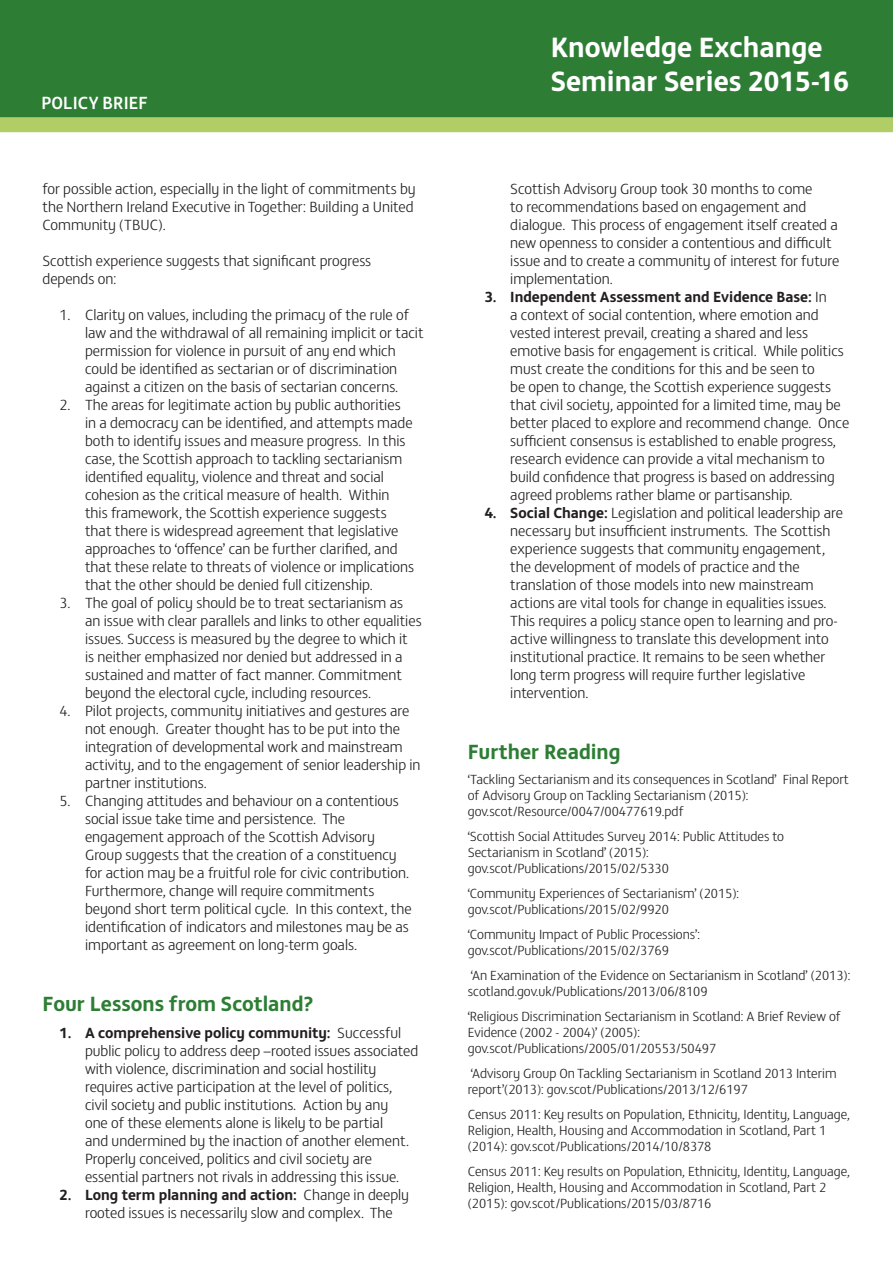
<style>
.page{position:relative;width:893px;height:1263px;background:#fff}
.page>*{position:absolute;margin:0;border:0;box-sizing:border-box;transform-origin:0 0}
.t1{font:700 28.5px/34.2px "FS Matthew";color:#fff}
.t2{font:700 21px "FS Matthew";color:#2d7e34}
.t3{font:500 18px "FS Matthew";color:#fff}
.t4{font:300 15px/18px "FS Matthew";color:#231f20}
.t5{font:300 13.5px/16.2px "FS Matthew";color:#231f20}
.s1{font-weight:700}
</style>
<div class="page">
<div style="left:0;top:0;width:893px;height:119px;background:#2d7e34"></div>
<div style="left:0;top:117px;width:893px;height:15px;background:#b1ce66"></div>
<p class="t3" style="left:41px;top:89px;width:108px">POLICY BRIEF</p>
<p class="t4" style="left:43px;top:179px;width:375px">for possible action, especially in the light of commitments by the Northern Ireland Executive in Together: Building a United<br>Community (TBUC).</p>
<p class="t4" style="left:43px;top:251px;width:330px">Scottish experience suggests that significant progress depends on:</p>
<p class="t4" style="left:85px;top:305px;width:340px;text-indent:-26px">1. Clarity on values, including the primacy of the rule of law and the withdrawal of all remaining implicit or tacit permission for violence in pursuit of any end which could be identified as sectarian or of discrimination against a citizen on the basis of sectarian concerns.</p>
<p class="t4" style="left:85px;top:395px;width:331px;text-indent:-26px">2. The areas for legitimate action by public authorities in a democracy can be identified, and attempts made both to identify issues and measure progress. In this case, the Scottish approach to tackling sectarianism identified equality, violence and threat and social cohesion as the critical measure of health. Within this framework, the Scottish experience suggests that there is widespread agreement that legislative approaches to ‘offence’ can be further clarified, and that these relate to threats of violence or implications that the other should be denied full citizenship.</p>
<p class="t4" style="left:85px;top:593px;width:338px;text-indent:-26px">3. The goal of policy should be to treat sectarianism as an issue with clear parallels and links to other equalities issues. Success is measured by the degree to which it<br>is neither emphasized nor denied but addressed in a sustained and matter of fact manner. Commitment beyond the electoral cycle, including resources.</p>
<p class="t4" style="left:85px;top:701px;width:337px;text-indent:-26px">4. Pilot projects, community initiatives and gestures are not enough. Greater thought has to be put into the integration of developmental work and mainstream activity, and to the engagement of senior leadership in partner institutions.</p>
<p class="t4" style="left:85px;top:791px;width:328px;text-indent:-26px">5. Changing attitudes and behaviour on a contentious social issue take time and persistence. The engagement approach of the Scottish Advisory Group suggests that the creation of a constituency for action may be a fruitful role for civic contribution.<br>Furthermore, change will require commitments beyond short term political cycle. In this context, the identification of indicators and milestones may be as important as agreement on long-term goals.</p>
<p class="t2" style="left:43px;top:987px;width:273px">Four Lessons from Scotland?</p>
<p class="t4" style="left:85px;top:1023px;width:335px;text-indent:-26px"><span class="s1">1. A comprehensive policy community:</span> Successful public policy to address deep –rooted issues associated with violence, discrimination and social hostility requires active participation at the level of politics, civil society and public institutions. Action by any<br>one of these elements alone is likely to be partial<br>and undermined by the inaction of another element.<br>Properly conceived, politics and civil society are essential partners not rivals in addressing this issue.</p>
<p class="t4" style="left:85px;top:1185px;width:326px;text-indent:-26px"><span class="s1">2. Long term planning and action:</span> Change in deeply rooted issues is necessarily slow and complex. The</p>
<h1 class="t1" style="left:551px;top:27px;width:300px">Knowledge Exchange<br>Seminar Series 2015-16</h1>
<p class="t4" style="left:510px;top:179px;width:331px">Scottish Advisory Group took 30 months to come<br>to recommendations based on engagement and dialogue. This process of engagement itself created a new openness to consider a contentious and difficult issue and to create a community of interest for future implementation.</p>
<p class="t4" style="left:510px;top:287px;width:341px;text-indent:-26px"><span class="s1">3. Independent Assessment and Evidence Base:</span> In<br>a context of social contention, where emotion and vested interest prevail, creating a shared and less emotive basis for engagement is critical. While politics must create the conditions for this and be seen to<br>be open to change, the Scottish experience suggests that civil society, appointed for a limited time, may be better placed to explore and recommend change. Once sufficient consensus is established to enable progress, research evidence can provide a vital mechanism to build confidence that progress is based on addressing agreed problems rather blame or partisanship.</p>
<p class="t4" style="left:510px;top:503px;width:334px;text-indent:-26px"><span class="s1">4. Social Change:</span> Legislation and political leadership are necessary but insufficient instruments. The Scottish experience suggests that community engagement, the development of models of practice and the translation of those models into new mainstream actions are vital tools for change in equalities issues.<br>This requires a policy stance open to learning and pro&shy;active willingness to translate this development into institutional practice. It remains to be seen whether long term progress will require further legislative intervention.</p>
<p class="t2" style="left:468px;top:735px;width:154px">Further Reading</p>
<p class="t5" style="left:468px;top:770px;width:383px">‘Tackling Sectarianism and its consequences in Scotland’ Final Report of Advisory Group on Tackling Sectarianism (2015): gov.scot/Resource/0047/00477619.pdf</p>
<p class="t5" style="left:468px;top:827px;width:318px">‘Scottish Social Attitudes Survey 2014: Public Attitudes to<br>Sectarianism in Scotland’ (2015): gov.scot/Publications/2015/02/5330</p>
<p class="t5" style="left:468px;top:884px;width:273px">‘Community Experiences of Sectarianism’ (2015): gov.scot/Publications/2015/02/9920</p>
<p class="t5" style="left:468px;top:925px;width:234px">‘Community Impact of Public Processions’: gov.scot/Publications/2015/02/3769</p>
<p class="t5" style="left:468px;top:966px;width:384px">‘An Examination of the Evidence on Sectarianism in Scotland’ (2013): scotland.gov.uk/Publications/2013/06/8109</p>
<p class="t5" style="left:468px;top:1007px;width:375px">‘Religious Discrimination Sectarianism in Scotland: A Brief Review of<br>Evidence (2002 - 2004)’ (2005): gov.scot/Publications/2005/01/20553/50497</p>
<p class="t5" style="left:468px;top:1064px;width:370px">‘Advisory Group On Tackling Sectarianism in Scotland 2013 Interim report’(2013): gov.scot/Publications/2013/12/6197</p>
<p class="t5" style="left:468px;top:1105px;width:384px">Census 2011: Key results on Population, Ethnicity, Identity, Language,<br>Religion, Health, Housing and Accommodation in Scotland, Part 1 (2014): gov.scot/Publications/2014/10/8378</p>
<p class="t5" style="left:468px;top:1162px;width:384px">Census 2011: Key results on Population, Ethnicity, Identity, Language,<br>Religion, Health, Housing and Accommodation in Scotland, Part 2 (2015): gov.scot/Publications/2015/03/8716</p>
</div>
